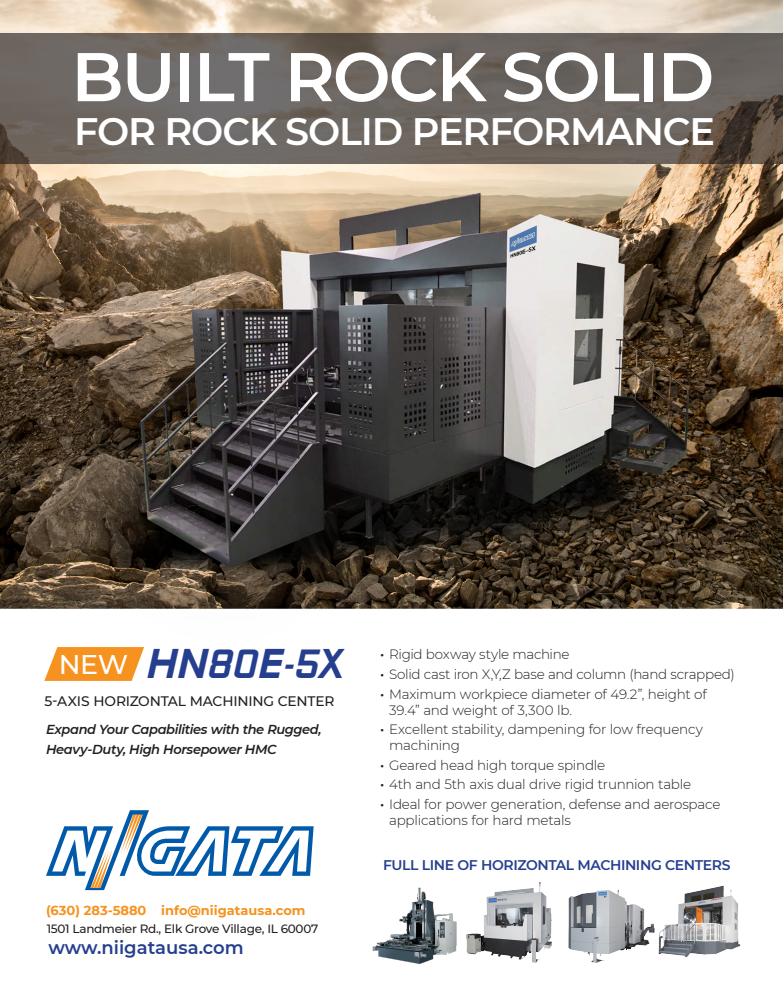
<style>
.page{position:relative;width:783px;height:999px;background:#fff}
.page>*{position:absolute;margin:0;border:0;box-sizing:border-box;transform-origin:0 0}
.t1{font:600 68.8px "Montserrat";letter-spacing:-.03em;color:#fff}
.t2{font:600 38.2px "Montserrat";letter-spacing:-.03em;color:#fff}
.t3{font:700 37.1px "OPTI Mirc";letter-spacing:-.005em;color:#253f8e}
.t4{font:600 18px "Montserrat";color:#253f8e}
.t5{font:600 14px "Montserrat";letter-spacing:-.03em;color:#253f8e}
.t6{font:500 13.8px "Montserrat";letter-spacing:-.01em;color:#231f20}
.t7{font:300 13.5px/16px "Montserrat";letter-spacing:-.015em;color:#231f20}
.t8{font:italic 600 13px/20px "Montserrat";letter-spacing:-.03em;color:#231f20}
.t9{font:700 13px "Montserrat";color:#f6921f}
.t10{font:500 12px "Montserrat";letter-spacing:-.02em;color:#231f20}
.s1{font-family:"Montserrat";font-weight:500;font-size:27px;color:#fff}
.s2{font-weight:500}
</style>
<div class="page">
<img style="left:0;top:0;width:783px;height:891px">
<svg style="left:0;top:33px;width:783px;height:131px;fill:#6d6660"></svg>
<svg style="left:44px;top:647px;width:100px;height:34px"></svg>
<svg style="left:46px;top:810px;width:268px;height:80px"></svg>
<img style="left:573px;top:869px;width:86px;height:94px">
<img style="left:366px;top:882px;width:97px;height:83px">
<img style="left:650px;top:871px;width:98px;height:92px">
<img style="left:463px;top:869px;width:110px;height:94px">
<p class="t1" style="left:71px;top:28px;width:645px">BUILT ROCK SOLID</p>
<p class="t2" style="left:74px;top:104px;width:642px">FOR ROCK SOLID PERFORMANCE</p>
<p class="t3" style="left:59px;top:635px;width:289px"><span class="s1">NEW</span> HN80E-5X</p>
<p class="t7" style="left:380px;top:646px;width:191px"><span class="s2">•</span> Rigid boxway style machine</p>
<p class="t7" style="left:380px;top:666px;width:356px"><span class="s2">•</span> Solid cast iron X,Y,Z base and column (hand scrapped)</p>
<p class="t7" style="left:389px;top:685px;width:319px;text-indent:-9px"><span class="s2">•</span> Maximum workpiece diameter of 49.2”, height of<br>39.4” and weight of 3,300 lb.</p>
<p class="t7" style="left:389px;top:721px;width:315px;text-indent:-9px"><span class="s2">•</span> Excellent stability, dampening for low frequency machining</p>
<p class="t7" style="left:380px;top:757px;width:227px"><span class="s2">•</span> Geared head high torque spindle</p>
<p class="t7" style="left:380px;top:776px;width:313px"><span class="s2">•</span> 4th and 5th axis dual drive rigid trunnion table</p>
<p class="t7" style="left:389px;top:796px;width:333px;text-indent:-9px"><span class="s2">•</span> Ideal for power generation, defense and aerospace applications for hard metals</p>
<p class="t6" style="left:44px;top:691px;width:292px">5-AXIS HORIZONTAL MACHINING CENTER</p>
<p class="t8" style="left:46px;top:719px;width:277px">Expand Your Capabilities with the Rugged,<br>Heavy-Duty, High Horsepower HMC</p>
<p class="t9" style="left:46px;top:901px;width:261px">(630) 283-5880 info@niigatausa.com</p>
<p class="t10" style="left:47px;top:921px;width:273px">1501 Landmeier Rd., Elk Grove Village, IL 60007</p>
<p class="t4" style="left:48px;top:935px;width:197px">www.niigatausa.com</p>
<p class="t5" style="left:383px;top:855px;width:349px">FULL LINE OF HORIZONTAL MACHINING CENTERS</p>
</div>
